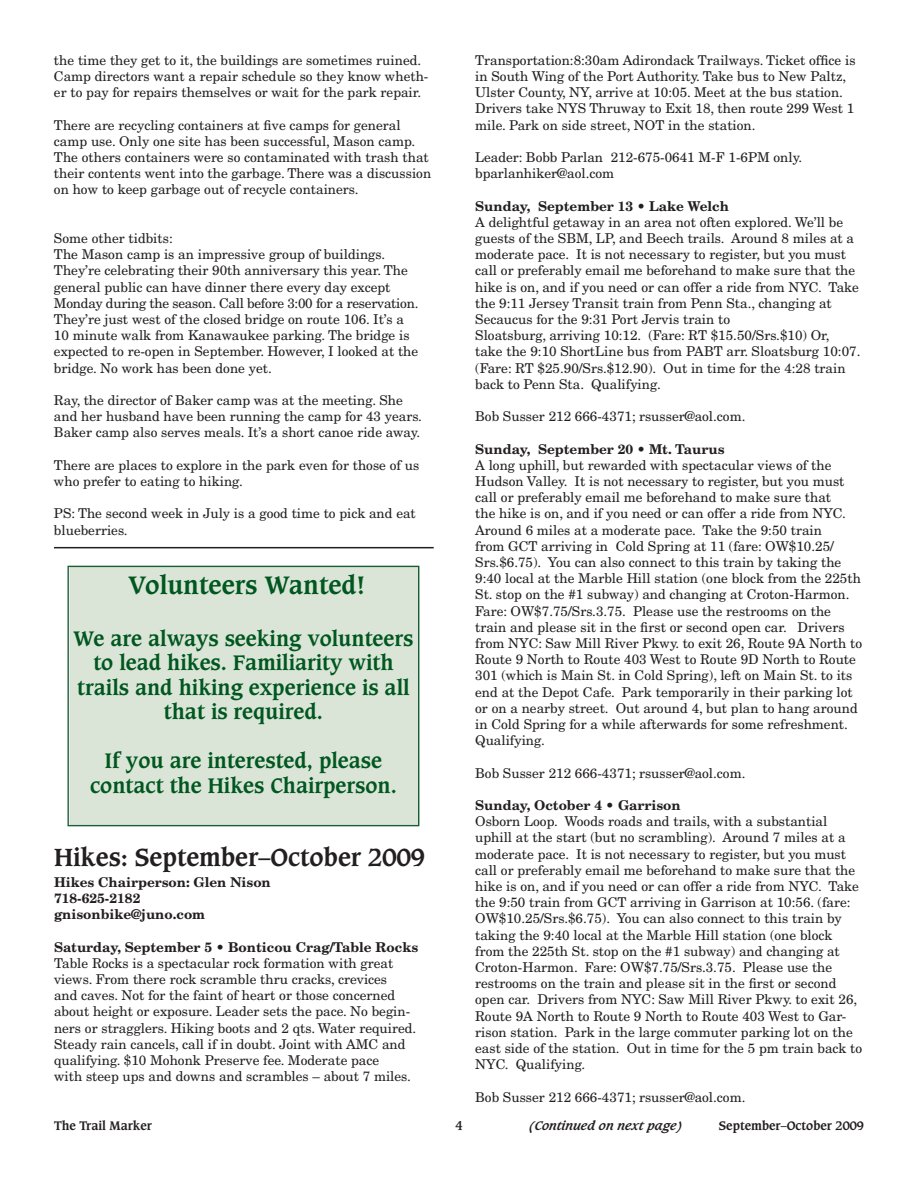
<style>
.page{position:relative;width:918px;height:1188px;background:#fff}
.page>*{position:absolute;margin:0;border:0;box-sizing:border-box;transform-origin:0 0}
.t1{font:700 24.45px "Caxton";color:#005720}
.t2{font:700 24px "Caxton";color:#231f20}
.t3{font:700 20.4px/24.5px "Caxton";color:#005720;text-align:center}
.t4{font:13.5px/16.2px "New Century Schlbk";color:#231f20}
.t5{font:700 13.5px/16.2px "New Century Schlbk";color:#231f20}
.t6{font:700 12px "Caxton";color:#231f20}
.t7{font:italic 700 12px "Caxton";color:#231f20}
</style>
<div class="page">
<div style="left:70px;top:568px;width:347px;height:256px;background:#dbe5d7"></div>
<div style="left:68px;top:566px;width:351px;height:260px;border:1px solid #156031"></div>
<hr style="left:54px;top:547px;width:380px;height:1px;background:#231f20">
<p class="t4" style="left:54px;top:52px;width:376px">the time they get to it, the buildings are sometimes ruined.<br>Camp directors want a repair schedule so they know wheth&shy;er to pay for repairs themselves or wait for the park repair.</p>
<p class="t4" style="left:54px;top:117px;width:379px">There are recycling containers at five camps for general camp use. Only one site has been successful, Mason camp.<br>The others containers were so contaminated with trash that their contents went into the garbage. There was a discussion on how to keep garbage out of recycle containers.</p>
<p class="t4" style="left:54px;top:230px;width:366px">Some other tidbits:<br>The Mason camp is an impressive group of buildings.<br>They’re celebrating their 90th anniversary this year. The general public can have dinner there every day except Monday during the season. Call before 3:00 for a reservation.<br>They’re just west of the closed bridge on route 106. It’s a 10 minute walk from Kanawaukee parking. The bridge is expected to re-open in September. However, I looked at the bridge. No work has been done yet.</p>
<p class="t4" style="left:54px;top:392px;width:370px">Ray, the director of Baker camp was at the meeting. She and her husband have been running the camp for 43 years.<br>Baker camp also serves meals. It’s a short canoe ride away.</p>
<p class="t4" style="left:54px;top:457px;width:367px">There are places to explore in the park even for those of us who prefer to eating to hiking.</p>
<p class="t4" style="left:54px;top:505px;width:363px">PS: The second week in July is a good time to pick and eat blueberries.</p>
<h1 class="t1" style="left:128px;top:570px;width:239px">Volunteers Wanted!</h1>
<h3 class="t3" style="left:74px;top:627px;width:341px">We are always seeking volunteers to lead hikes. Familiarity with trails and hiking experience is all that is required.</h3>
<h3 class="t3" style="left:90px;top:749px;width:308px">If you are interested, please contact the Hikes Chairperson.</h3>
<h2 class="t2" style="left:54px;top:842px;width:373px">Hikes: September–October 2009</h2>
<p class="t5" style="left:54px;top:874px;width:218px">Hikes Chairperson: Glen Nison<br>718-625-2182 gnisonbike@juno.com</p>
<p class="t5" style="left:54px;top:938px;width:366px">Saturday, September 5 • Bonticou Crag/Table Rocks</p>
<p class="t4" style="left:54px;top:955px;width:364px">Table Rocks is a spectacular rock formation with great views. From there rock scramble thru cracks, crevices<br>and caves. Not for the faint of heart or those concerned about height or exposure. Leader sets the pace. No begin&shy;ners or stragglers. Hiking boots and 2 qts. Water required.<br>Steady rain cancels, call if in doubt. Joint with AMC and qualifying. $10 Mohonk Preserve fee. Moderate pace<br>with steep ups and downs and scrambles – about 7 miles.</p>
<p class="t4" style="left:475px;top:52px;width:382px">Transportation:8:30am Adirondack Trailways. Ticket office is in South Wing of the Port Authority. Take bus to New Paltz, Ulster County, NY, arrive at 10:05. Meet at the bus station.<br>Drivers take NYS Thruway to Exit 18, then route 299 West 1 mile. Park on side street, NOT in the station.</p>
<p class="t4" style="left:475px;top:149px;width:328px">Leader: Bobb Parlan 212-675-0641 M-F 1-6PM only. bparlanhiker@aol.com</p>
<p class="t5" style="left:475px;top:197px;width:255px">Sunday, September 13 • Lake Welch</p>
<p class="t4" style="left:475px;top:214px;width:387px">A delightful getaway in an area not often explored. We’ll be guests of the SBM, LP, and Beech trails. Around 8 miles at a moderate pace. It is not necessary to register, but you must call or preferably email me beforehand to make sure that the hike is on, and if you need or can offer a ride from NYC. Take the 9:11 Jersey Transit train from Penn Sta., changing at Secaucus for the 9:31 Port Jervis train to<br>Sloatsburg, arriving 10:12. (Fare: RT $15.50/Srs.$10) Or, take the 9:10 ShortLine bus from PABT arr. Sloatsburg 10:07. (Fare: RT $25.90/Srs.$12.90). Out in time for the 4:28 train back to Penn Sta. Qualifying.</p>
<p class="t4" style="left:475px;top:408px;width:272px">Bob Susser 212 666-4371; rsusser@aol.com.</p>
<p class="t5" style="left:475px;top:440px;width:251px">Sunday, September 20 • Mt. Taurus</p>
<p class="t4" style="left:475px;top:457px;width:389px">A long uphill, but rewarded with spectacular views of the Hudson Valley. It is not necessary to register, but you must call or preferably email me beforehand to make sure that<br>the hike is on, and if you need or can offer a ride from NYC.<br>Around 6 miles at a moderate pace. Take the 9:50 train<br>from GCT arriving in Cold Spring at 11 (fare: OW$10.25/ Srs.$6.75). You can also connect to this train by taking the 9:40 local at the Marble Hill station (one block from the 225th St. stop on the #1 subway) and changing at Croton-Harmon.<br>Fare: OW$7.75/Srs.3.75. Please use the restrooms on the train and please sit in the first or second open car. Drivers from NYC: Saw Mill River Pkwy. to exit 26, Route 9A North to Route 9 North to Route 403 West to Route 9D North to Route 301 (which is Main St. in Cold Spring), left on Main St. to its end at the Depot Cafe. Park temporarily in their parking lot or on a nearby street. Out around 4, but plan to hang around in Cold Spring for a while afterwards for some refreshment.<br>Qualifying.</p>
<p class="t4" style="left:475px;top:765px;width:272px">Bob Susser 212 666-4371; rsusser@aol.com.</p>
<p class="t5" style="left:475px;top:797px;width:207px">Sunday, October 4 • Garrison</p>
<p class="t4" style="left:475px;top:813px;width:388px">Osborn Loop. Woods roads and trails, with a substantial uphill at the start (but no scrambling). Around 7 miles at a moderate pace. It is not necessary to register, but you must call or preferably email me beforehand to make sure that the hike is on, and if you need or can offer a ride from NYC. Take the 9:50 train from GCT arriving in Garrison at 10:56. (fare:<br>OW$10.25/Srs.$6.75). You can also connect to this train by taking the 9:40 local at the Marble Hill station (one block from the 225th St. stop on the #1 subway) and changing at Croton-Harmon. Fare: OW$7.75/Srs.3.75. Please use the restrooms on the train and please sit in the first or second open car. Drivers from NYC: Saw Mill River Pkwy. to exit 26, Route 9A North to Route 9 North to Route 403 West to Gar&shy;rison station. Park in the large commuter parking lot on the east side of the station. Out in time for the 5 pm train back to NYC. Qualifying.</p>
<p class="t4" style="left:475px;top:1089px;width:272px">Bob Susser 212 666-4371; rsusser@aol.com.</p>
<p class="t6" style="left:54px;top:1118px;width:100px">The Trail Marker</p>
<p class="t6" style="left:455px;top:1118px;width:9px">4</p>
<p class="t7" style="left:528px;top:1118px;width:156px">(Continued on next page)</p>
<p class="t6" style="left:719px;top:1118px;width:147px">September–October 2009</p>
</div>
